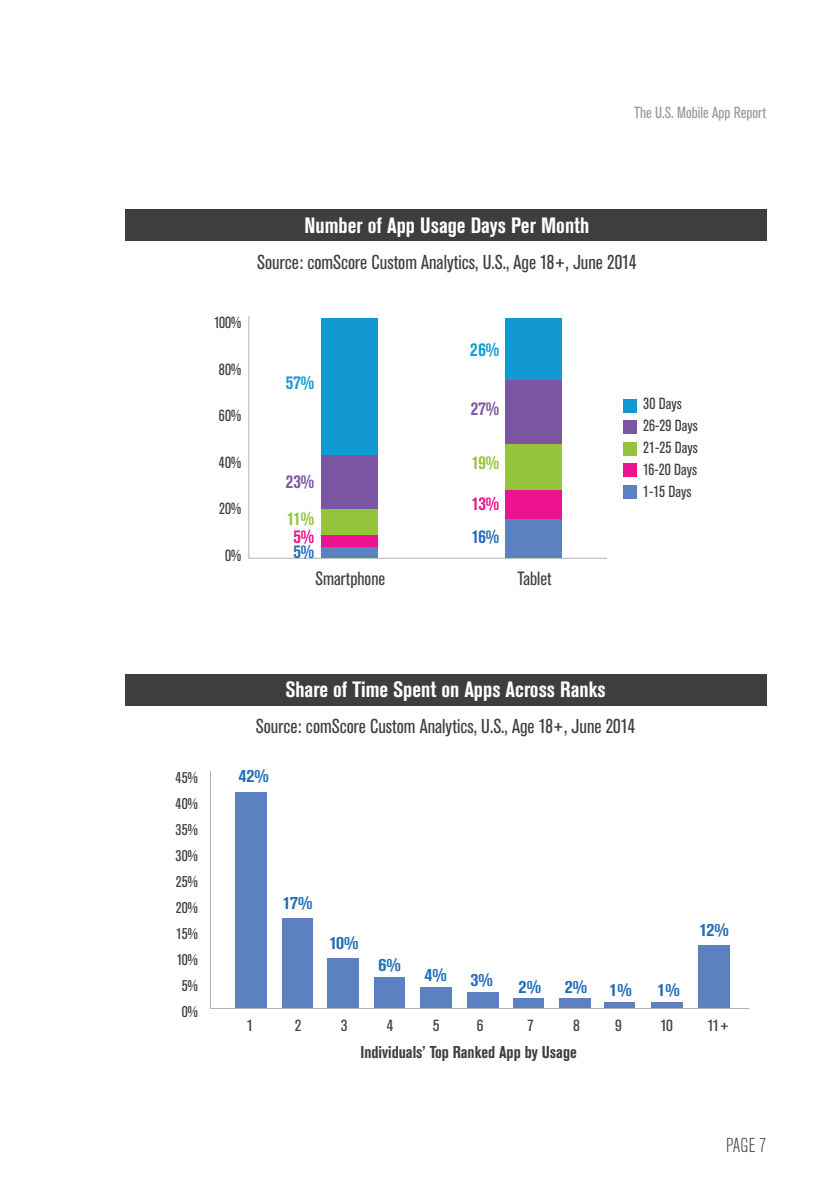
<style>
.page{position:relative;width:840px;height:1191px;background:#fff}
.page>*{position:absolute;margin:0;border:0;box-sizing:border-box;transform-origin:0 0}
.t1{font:700 condensed 22px "Akzidenz Grotesk Pro";color:#fff}
.t2{font:condensed 20px "Akzidenz Grotesk Pro";color:#3e3e3f}
.t3{font:300 condensed 20px "Akzidenz Grotesk Pro";color:#434343}
.t4{font:condensed 19px "Akzidenz Grotesk Pro";color:#3e3e3f}
.t5{font:700 condensed 18.8px "Akzidenz Grotesk Pro";letter-spacing:-.07em;color:#94c33c}
.t6{font:700 condensed 18.8px "Akzidenz Grotesk Pro";color:#1399d1}
.t7{font:700 condensed 18.8px "Akzidenz Grotesk Pro";color:#7b56a3}
.t8{font:700 condensed 18.8px "Akzidenz Grotesk Pro";color:#ed138e}
.t9{font:700 condensed 18.8px "Akzidenz Grotesk Pro";color:#226db6}
.t10{font:700 condensed 18px "Akzidenz Grotesk Pro";letter-spacing:-.04em;color:#226db6;scale:1.12 1}
.t11{font:700 condensed 17px "Akzidenz Grotesk Pro";color:#3e3e3f}
.t12{font:condensed 16px "Akzidenz Grotesk Pro";color:#3e3e3f}
.t13{font:condensed 16px "Akzidenz Grotesk Pro";color:#96989b}
.t14{font:condensed 16px "Akzidenz Grotesk Pro";color:#434343;scale:1.12 1}
.t15{font:condensed 15.4px "Akzidenz Grotesk Pro";letter-spacing:.01em;color:#3e3e3f;scale:1.04 1}
.s1{color:#fff}
</style>
<div class="page">
<div style="left:125px;top:210px;width:640px;height:31px;background:#3e3e3f"></div>
<div style="left:125px;top:674px;width:640px;height:31px;background:#3e3e3f"></div>
<div style="left:698px;top:945px;width:31px;height:62px;background:#5c81c1"></div>
<div style="left:651px;top:1001px;width:31px;height:6px;background:#5c81c1"></div>
<div style="left:604px;top:1001px;width:30px;height:6px;background:#5c81c1"></div>
<div style="left:559px;top:998px;width:31px;height:9px;background:#5c81c1"></div>
<div style="left:513px;top:998px;width:30px;height:9px;background:#5c81c1"></div>
<div style="left:466px;top:992px;width:32px;height:15px;background:#5c81c1"></div>
<div style="left:420px;top:987px;width:31px;height:20px;background:#5c81c1"></div>
<div style="left:374px;top:977px;width:30px;height:30px;background:#5c81c1"></div>
<div style="left:327px;top:958px;width:32px;height:49px;background:#5c81c1"></div>
<div style="left:282px;top:918px;width:30px;height:89px;background:#5c81c1"></div>
<div style="left:235px;top:792px;width:31px;height:215px;background:#5c81c1"></div>
<hr style="left:210px;top:1008px;width:539px;height:1px;background:#b4b0af">
<hr style="left:210px;top:771px;width:1px;height:237px;background:#b4b0af">
<div style="left:622px;top:399px;width:14px;height:13px;background:#1399d1"></div>
<div style="left:622px;top:420px;width:14px;height:14px;background:#7b56a3"></div>
<div style="left:622px;top:442px;width:14px;height:13px;background:#94c33c"></div>
<div style="left:622px;top:463px;width:14px;height:14px;background:#ed138e"></div>
<div style="left:622px;top:485px;width:14px;height:13px;background:#5c81c1"></div>
<hr style="left:248px;top:558px;width:358px;height:1px;background:#b4b0af">
<hr style="left:248px;top:316px;width:1px;height:242px;background:#b4b0af">
<div style="left:321px;top:546px;width:57px;height:12px;background:#5c81c1"></div>
<div style="left:505px;top:519px;width:56px;height:39px;background:#5c81c1"></div>
<div style="left:321px;top:535px;width:57px;height:12px;background:#ed138e"></div>
<div style="left:505px;top:489px;width:56px;height:30px;background:#ed138e"></div>
<div style="left:321px;top:509px;width:57px;height:26px;background:#94c33c"></div>
<div style="left:505px;top:443px;width:56px;height:46px;background:#94c33c"></div>
<div style="left:321px;top:455px;width:57px;height:54px;background:#7b56a3"></div>
<div style="left:505px;top:380px;width:56px;height:63px;background:#7b56a3"></div>
<div style="left:321px;top:318px;width:57px;height:137px;background:#1399d1"></div>
<div style="left:505px;top:318px;width:56px;height:62px;background:#1399d1"></div>
<p class="t13" style="left:634px;top:102px;width:133px">The U.S. Mobile App Report</p>
<p class="t1" style="left:304px;top:211px;width:286px">Number of App Usage Days Per Month</p>
<p class="t2" style="left:257px;top:249px;width:380px">Source: comScore Custom Analytics, U.S., Age 18+, June 2014</p>
<p class="t12" style="left:214px;top:312px;width:29px">100%</p>
<p class="t12" style="left:219px;top:359px;width:24px">80%</p>
<p class="t12" style="left:219px;top:405px;width:24px">60%</p>
<p class="t12" style="left:219px;top:451px;width:24px">40%</p>
<p class="t12" style="left:219px;top:498px;width:23px">20%</p>
<p class="t12" style="left:225px;top:544px;width:17px">0%</p>
<p class="t6" style="left:286px;top:370px;width:30px">57%</p>
<p class="t7" style="left:286px;top:469px;width:30px">23%</p>
<p class="t5" style="left:281px;top:506px;width:35px"><span class="s1">1</span>11%</p>
<p class="t8" style="left:293px;top:524px;width:22px">5%</p>
<p class="t9" style="left:293px;top:539px;width:22px">5%</p>
<p class="t6" style="left:470px;top:337px;width:30px">26%</p>
<p class="t7" style="left:470px;top:397px;width:30px">27%</p>
<p class="t5" style="left:465px;top:451px;width:35px"><span class="s1">1</span>19%</p>
<p class="t8" style="left:471px;top:492px;width:29px">13%</p>
<p class="t9" style="left:471px;top:525px;width:29px">16%</p>
<p class="t4" style="left:315px;top:566px;width:71px">Smartphone</p>
<p class="t4" style="left:517px;top:566px;width:35px">Tablet</p>
<p class="t12" style="left:643px;top:393px;width:40px">30 Days</p>
<p class="t12" style="left:643px;top:415px;width:56px">26-29 Days</p>
<p class="t12" style="left:643px;top:437px;width:56px">21-25 Days</p>
<p class="t12" style="left:643px;top:459px;width:55px">16-20 Days</p>
<p class="t12" style="left:643px;top:481px;width:50px">1-15 Days</p>
<p class="t1" style="left:285px;top:674px;width:321px">Share of Time Spent on Apps Across Ranks</p>
<p class="t2" style="left:256px;top:712px;width:380px">Source: comScore Custom Analytics, U.S., Age 18+, June 2014</p>
<p class="t15" style="left:175px;top:767px;width:23px">45%</p>
<p class="t10" style="left:238px;top:763px;width:29px">42%</p>
<p class="t15" style="left:175px;top:793px;width:23px">40%</p>
<p class="t15" style="left:175px;top:819px;width:23px">35%</p>
<p class="t15" style="left:175px;top:845px;width:23px">30%</p>
<p class="t15" style="left:176px;top:871px;width:23px">25%</p>
<p class="t15" style="left:176px;top:897px;width:23px">20%</p>
<p class="t15" style="left:176px;top:923px;width:22px">15%</p>
<p class="t15" style="left:177px;top:949px;width:22px">10%</p>
<p class="t15" style="left:182px;top:975px;width:17px">5%</p>
<p class="t15" style="left:182px;top:1001px;width:17px">0%</p>
<p class="t10" style="left:282px;top:890px;width:28px">17%</p>
<p class="t10" style="left:329px;top:930px;width:27px">10%</p>
<p class="t10" style="left:378px;top:953px;width:21px">6%</p>
<p class="t10" style="left:424px;top:963px;width:21px">4%</p>
<p class="t10" style="left:470px;top:968px;width:21px">3%</p>
<p class="t10" style="left:518px;top:974px;width:21px">2%</p>
<p class="t10" style="left:564px;top:975px;width:21px">2%</p>
<p class="t10" style="left:609px;top:977px;width:21px">1%</p>
<p class="t10" style="left:657px;top:977px;width:21px">1%</p>
<p class="t10" style="left:699px;top:918px;width:28px">12%</p>
<p class="t14" style="left:246px;top:1015px;width:8px">1</p>
<p class="t14" style="left:294px;top:1015px;width:8px">2</p>
<p class="t14" style="left:340px;top:1015px;width:8px">3</p>
<p class="t14" style="left:386px;top:1015px;width:8px">4</p>
<p class="t14" style="left:432px;top:1015px;width:8px">5</p>
<p class="t14" style="left:476px;top:1015px;width:8px">6</p>
<p class="t14" style="left:526px;top:1015px;width:8px">7</p>
<p class="t14" style="left:572px;top:1015px;width:8px">8</p>
<p class="t14" style="left:614px;top:1015px;width:8px">9</p>
<p class="t14" style="left:660px;top:1015px;width:13px">10</p>
<p class="t14" style="left:707px;top:1015px;width:21px">11+</p>
<p class="t11" style="left:360px;top:1040px;width:218px">Individuals’ Top Ranked App by Usage</p>
<p class="t3" style="left:725px;top:1131px;width:41px">PAGE 7</p>
</div>
